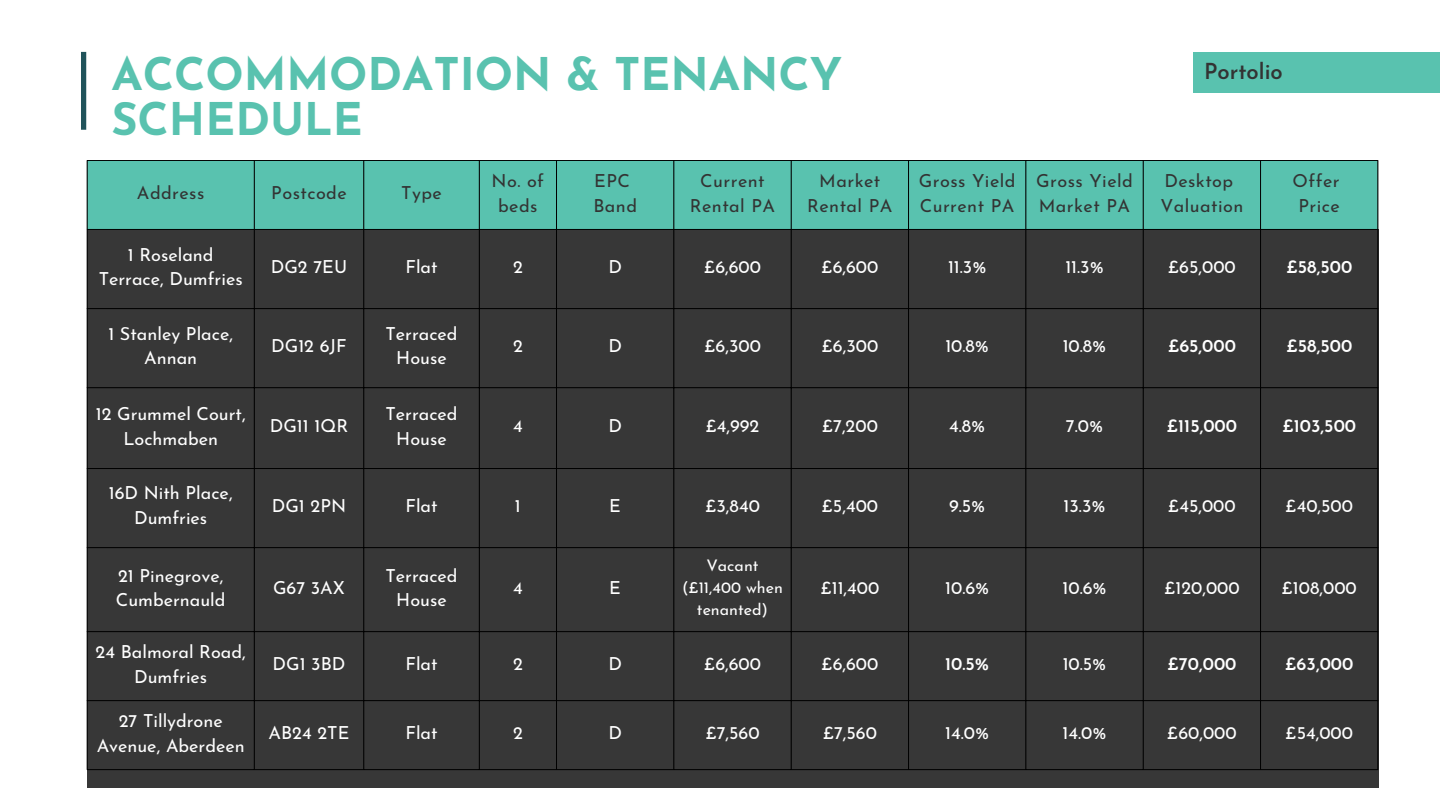
<style>
.page{position:relative;width:1440px;height:810px;background:#fff}
.page>*{position:absolute;margin:0;border:0;box-sizing:border-box;transform-origin:0 0}
.t1{font:700 45px/45px "Josefin Sans";color:#59c2af}
.t2{font:600 22px "Josefin Sans";color:#333}
.t3{font:18px/24.8px "Josefin Sans";color:#fff;text-align:center}
.t4{font:18px/24.8px "Josefin Sans";letter-spacing:.025em;color:#333;text-align:center}
.t5{font:600 18px "Josefin Sans";color:#fff}
.t6{font:16px/21.8px "Josefin Sans";color:#fff;text-align:center}
</style>
<div class="page">
<div style="left:87px;top:229px;width:1291px;height:558px;background:#373737"></div>
<div style="left:81px;top:52px;width:5px;height:78px;background:#20535a"></div>
<div style="left:88px;top:161px;width:1290px;height:68px;background:#59c2af"></div>
<hr style="left:87px;top:161px;width:1px;height:608px;background:#000">
<hr style="left:254px;top:161px;width:1px;height:608px;background:#000">
<hr style="left:364px;top:161px;width:1px;height:608px;background:#000">
<hr style="left:479px;top:161px;width:1px;height:608px;background:#000">
<hr style="left:556px;top:161px;width:1px;height:608px;background:#000">
<hr style="left:674px;top:161px;width:1px;height:608px;background:#000">
<hr style="left:791px;top:161px;width:1px;height:608px;background:#000">
<hr style="left:908px;top:161px;width:1px;height:608px;background:#000">
<hr style="left:1026px;top:161px;width:1px;height:608px;background:#000">
<hr style="left:1143px;top:161px;width:1px;height:608px;background:#000">
<hr style="left:1260px;top:161px;width:1px;height:608px;background:#000">
<hr style="left:1378px;top:161px;width:1px;height:608px;background:#000">
<hr style="left:87px;top:160px;width:1291px;height:1px;background:#000">
<hr style="left:87px;top:308px;width:1291px;height:1px;background:#000">
<hr style="left:87px;top:388px;width:1291px;height:1px;background:#000">
<hr style="left:87px;top:468px;width:1291px;height:1px;background:#000">
<hr style="left:87px;top:547px;width:1291px;height:1px;background:#000">
<hr style="left:87px;top:631px;width:1291px;height:1px;background:#000">
<hr style="left:87px;top:700px;width:1291px;height:1px;background:#000">
<hr style="left:87px;top:769px;width:1291px;height:1px;background:#000">
<hr style="left:87px;top:229px;width:1291px;height:1px;background:#000">
<div style="left:1193px;top:52px;width:247px;height:40px;background:#59c2af"></div>
<p class="t1" style="left:111px;top:56px;width:733px">ACCOMMODATION &amp; TENANCY<br>SCHEDULE</p>
<p class="t2" style="left:1204px;top:63px;width:80px">Portolio</p>
<h1 class="t4" style="left:137px;top:182px;width:69px">Address</h1>
<p class="t4" style="left:271px;top:182px;width:77px">Postcode</p>
<p class="t4" style="left:401px;top:182px;width:42px">Type</p>
<p class="t4" style="left:492px;top:170px;width:54px">No. of beds</p>
<p class="t4" style="left:594px;top:170px;width:37px">EPC</p>
<p class="t4" style="left:593px;top:195px;width:45px">Band</p>
<p class="t4" style="left:690px;top:170px;width:87px">Current<br>Rental PA</p>
<p class="t4" style="left:807px;top:170px;width:87px">Market<br>Rental PA</p>
<p class="t4" style="left:919px;top:170px;width:98px;text-align:left">Gross Yield<br>Current PA</p>
<p class="t4" style="left:1036px;top:170px;width:98px;text-align:left">Gross Yield<br>Market PA</p>
<p class="t4" style="left:1164px;top:170px;width:70px">Desktop</p>
<p class="t4" style="left:1160px;top:195px;width:84px">Valuation</p>
<p class="t4" style="left:1293px;top:170px;width:49px">Offer</p>
<p class="t4" style="left:1299px;top:195px;width:43px">Price</p>
<p class="t3" style="left:99px;top:244px;width:146px">1 Roseland<br>Terrace, Dumfries</p>
<p class="t3" style="left:108px;top:323px;width:126px">1 Stanley Place,<br>Annan</p>
<p class="t3" style="left:96px;top:403px;width:151px">12 Grummel Court,<br>Lochmaben</p>
<p class="t3" style="left:109px;top:483px;width:125px">16D Nith Place,<br>Dumfries</p>
<p class="t3" style="left:271px;top:256px;width:78px">DG2 7EU</p>
<p class="t3" style="left:405px;top:256px;width:34px">Flat</p>
<p class="t3" style="left:513px;top:256px;width:11px">2</p>
<p class="t3" style="left:608px;top:256px;width:15px">D</p>
<p class="t3" style="left:704px;top:256px;width:59px">£6,600</p>
<p class="t3" style="left:821px;top:256px;width:59px">£6,600</p>
<p class="t3" style="left:948px;top:256px;width:40px">11.3%</p>
<p class="t3" style="left:1065px;top:256px;width:40px">11.3%</p>
<p class="t3" style="left:1168px;top:256px;width:69px">£65,000</p>
<p class="t5" style="left:1286px;top:260px;width:68px">£58,500</p>
<p class="t3" style="left:271px;top:335px;width:77px">DG12 6JF</p>
<p class="t3" style="left:270px;top:415px;width:80px">DG11 1QR</p>
<p class="t3" style="left:385px;top:323px;width:74px">Terraced<br>House</p>
<p class="t3" style="left:385px;top:403px;width:74px">Terraced<br>House</p>
<p class="t3" style="left:513px;top:335px;width:11px">2</p>
<p class="t3" style="left:608px;top:335px;width:15px">D</p>
<p class="t3" style="left:704px;top:335px;width:58px">£6,300</p>
<p class="t3" style="left:821px;top:335px;width:58px">£6,300</p>
<p class="t3" style="left:945px;top:335px;width:45px">10.8%</p>
<p class="t3" style="left:1063px;top:335px;width:45px">10.8%</p>
<p class="t5" style="left:1168px;top:339px;width:70px">£65,000</p>
<p class="t5" style="left:1286px;top:339px;width:68px">£58,500</p>
<p class="t3" style="left:513px;top:415px;width:11px">4</p>
<p class="t3" style="left:608px;top:415px;width:15px">D</p>
<p class="t3" style="left:706px;top:415px;width:55px">£4,992</p>
<p class="t3" style="left:822px;top:415px;width:58px">£7,200</p>
<p class="t3" style="left:949px;top:415px;width:38px">4.8%</p>
<p class="t3" style="left:1066px;top:415px;width:39px">7.0%</p>
<p class="t5" style="left:1167px;top:419px;width:72px">£115,000</p>
<p class="t5" style="left:1282px;top:419px;width:75px">£103,500</p>
<p class="t3" style="left:272px;top:495px;width:76px">DG1 2PN</p>
<p class="t3" style="left:405px;top:495px;width:34px">Flat</p>
<p class="t3" style="left:515px;top:495px;width:7px">1</p>
<p class="t3" style="left:609px;top:495px;width:13px">E</p>
<p class="t3" style="left:705px;top:495px;width:56px">£3,840</p>
<p class="t3" style="left:822px;top:495px;width:58px">£5,400</p>
<p class="t3" style="left:949px;top:495px;width:38px">9.5%</p>
<p class="t3" style="left:1064px;top:495px;width:43px">13.3%</p>
<p class="t3" style="left:1168px;top:495px;width:69px">£45,000</p>
<p class="t3" style="left:1285px;top:495px;width:69px">£40,500</p>
<p class="t3" style="left:116px;top:565px;width:111px;text-align:left">21 Pinegrove,<br>Cumbernauld</p>
<p class="t3" style="left:273px;top:577px;width:74px">G67 3AX</p>
<p class="t3" style="left:385px;top:565px;width:74px">Terraced<br>House</p>
<p class="t3" style="left:513px;top:577px;width:11px">4</p>
<p class="t3" style="left:609px;top:577px;width:13px">E</p>
<p class="t6" style="left:682px;top:556px;width:102px">Vacant (£11,400 when tenanted)</p>
<p class="t3" style="left:820px;top:577px;width:61px">£11,400</p>
<p class="t3" style="left:945px;top:577px;width:46px">10.6%</p>
<p class="t3" style="left:1063px;top:577px;width:46px">10.6%</p>
<p class="t3" style="left:1164px;top:577px;width:77px">£120,000</p>
<p class="t3" style="left:1282px;top:577px;width:77px">£108,000</p>
<p class="t3" style="left:96px;top:641px;width:152px">24 Balmoral Road,<br>Dumfries</p>
<p class="t3" style="left:97px;top:710px;width:150px">27 Tillydrone<br>Avenue, Aberdeen</p>
<p class="t3" style="left:273px;top:653px;width:74px">DG1 3BD</p>
<p class="t3" style="left:405px;top:653px;width:34px">Flat</p>
<p class="t3" style="left:513px;top:653px;width:11px">2</p>
<p class="t3" style="left:608px;top:653px;width:15px">D</p>
<p class="t3" style="left:704px;top:653px;width:59px">£6,600</p>
<p class="t3" style="left:821px;top:653px;width:59px">£6,600</p>
<p class="t5" style="left:945px;top:657px;width:45px">10.5%</p>
<p class="t3" style="left:1063px;top:653px;width:45px">10.5%</p>
<p class="t5" style="left:1167px;top:657px;width:71px">£70,000</p>
<p class="t5" style="left:1285px;top:657px;width:70px">£63,000</p>
<p class="t3" style="left:269px;top:722px;width:82px">AB24 2TE</p>
<p class="t3" style="left:405px;top:722px;width:34px">Flat</p>
<p class="t3" style="left:513px;top:722px;width:11px">2</p>
<p class="t3" style="left:608px;top:722px;width:15px">D</p>
<p class="t3" style="left:705px;top:722px;width:56px">£7,560</p>
<p class="t3" style="left:823px;top:722px;width:56px">£7,560</p>
<p class="t3" style="left:945px;top:722px;width:45px">14.0%</p>
<p class="t3" style="left:1063px;top:722px;width:45px">14.0%</p>
<p class="t3" style="left:1167px;top:722px;width:71px">£60,000</p>
<p class="t3" style="left:1285px;top:722px;width:69px">£54,000</p>
</div>
